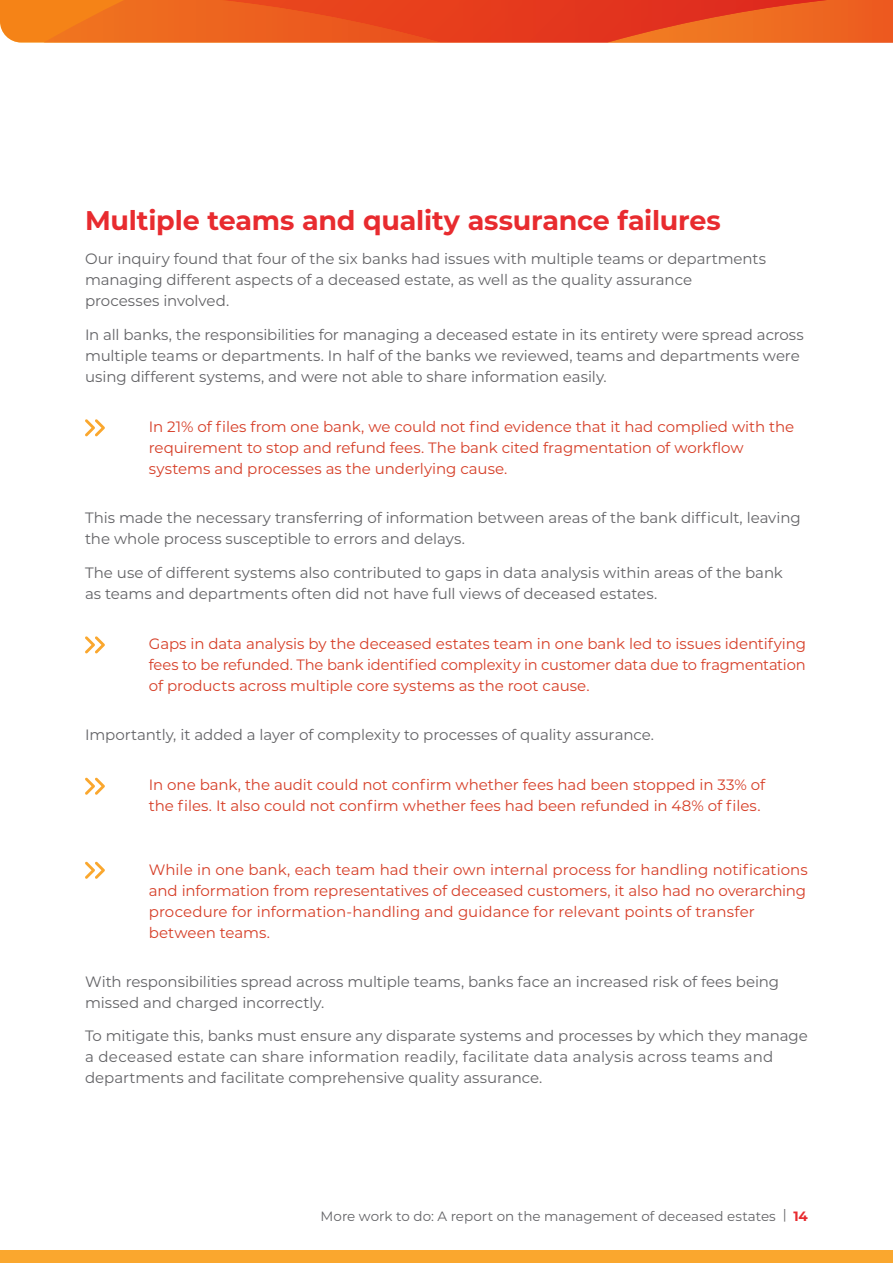
<style>
.page{position:relative;width:893px;height:1263px;background:#fff}
.page>*{position:absolute;margin:0;border:0;box-sizing:border-box;transform-origin:0 0}
.Sub_head_1{font:700 27px "Montserrat";letter-spacing:-.01em;color:#e82b2f}
.Body_copy{font:15px/21px "Montserrat";letter-spacing:-.005em;color:#636366}
.Pull-out_text{font:15px/21px "Montserrat";color:#d63e27}
.t1{font:13.5px "Montserrat";color:#636366}
.s1{font-weight:700;color:#e82b2f}
</style>
<div class="page">
<div style="left:0;top:1250px;width:893px;height:13px;background:#faa72e"></div>
<svg style="left:0;top:0;width:893px;height:43px;background:#ea581f"></svg>
<svg style="left:85px;top:419px;width:20px;height:17px"></svg>
<svg style="left:85px;top:636px;width:20px;height:17px"></svg>
<svg style="left:85px;top:777px;width:20px;height:18px"></svg>
<svg style="left:85px;top:862px;width:20px;height:17px"></svg>
<p class="Sub_head_1" style="left:85px;top:201px;width:637px">Multiple teams and quality assurance failures</p>
<p class="Body_copy" style="left:85px;top:248px;width:683px">Our inquiry found that four of the six banks had issues with multiple teams or departments managing different aspects of a deceased estate, as well as the quality assurance processes involved.</p>
<p class="Body_copy" style="left:85px;top:323px;width:720px">In all banks, the responsibilities for managing a deceased estate in its entirety were spread across multiple teams or departments. In half of the banks we reviewed, teams and departments were using different systems, and were not able to share information easily.</p>
<p class="Pull-out_text" style="left:149px;top:416px;width:647px">In 21% of files from one bank, we could not find evidence that it had complied with the requirement to stop and refund fees. The bank cited fragmentation of workflow systems and processes as the underlying cause.</p>
<p class="Body_copy" style="left:85px;top:507px;width:717px">This made the necessary transferring of information between areas of the bank difficult, leaving the whole process susceptible to errors and delays.</p>
<p class="Body_copy" style="left:85px;top:561px;width:699px">The use of different systems also contributed to gaps in data analysis within areas of the bank as teams and departments often did not have full views of deceased estates.</p>
<p class="Pull-out_text" style="left:149px;top:633px;width:659px;text-align:justify">Gaps in data analysis by the deceased estates team in one bank led to issues identifying fees to be refunded. The bank identified complexity in customer data due to fragmentation of products across multiple core systems as the root cause.</p>
<p class="Body_copy" style="left:85px;top:724px;width:569px">Importantly, it added a layer of complexity to processes of quality assurance.</p>
<p class="Pull-out_text" style="left:149px;top:774px;width:618px">In one bank, the audit could not confirm whether fees had been stopped in 33% of the files. It also could not confirm whether fees had been refunded in 48% of files.</p>
<p class="Pull-out_text" style="left:149px;top:858px;width:661px">While in one bank, each team had their own internal process for handling notifications and information from representatives of deceased customers, it also had no overarching procedure for information-handling and guidance for relevant points of transfer between teams.</p>
<p class="Body_copy" style="left:85px;top:970px;width:696px">With responsibilities spread across multiple teams, banks face an increased risk of fees being missed and charged incorrectly.</p>
<p class="Body_copy" style="left:85px;top:1025px;width:724px">To mitigate this, banks must ensure any disparate systems and processes by which they manage a deceased estate can share information readily, facilitate data analysis across teams and departments and facilitate comprehensive quality assurance.</p>
<p class="t1" style="left:321px;top:1207px;width:489px">More work to do: A report on the management of deceased estates | <span class="s1">14</span></p>
</div>
